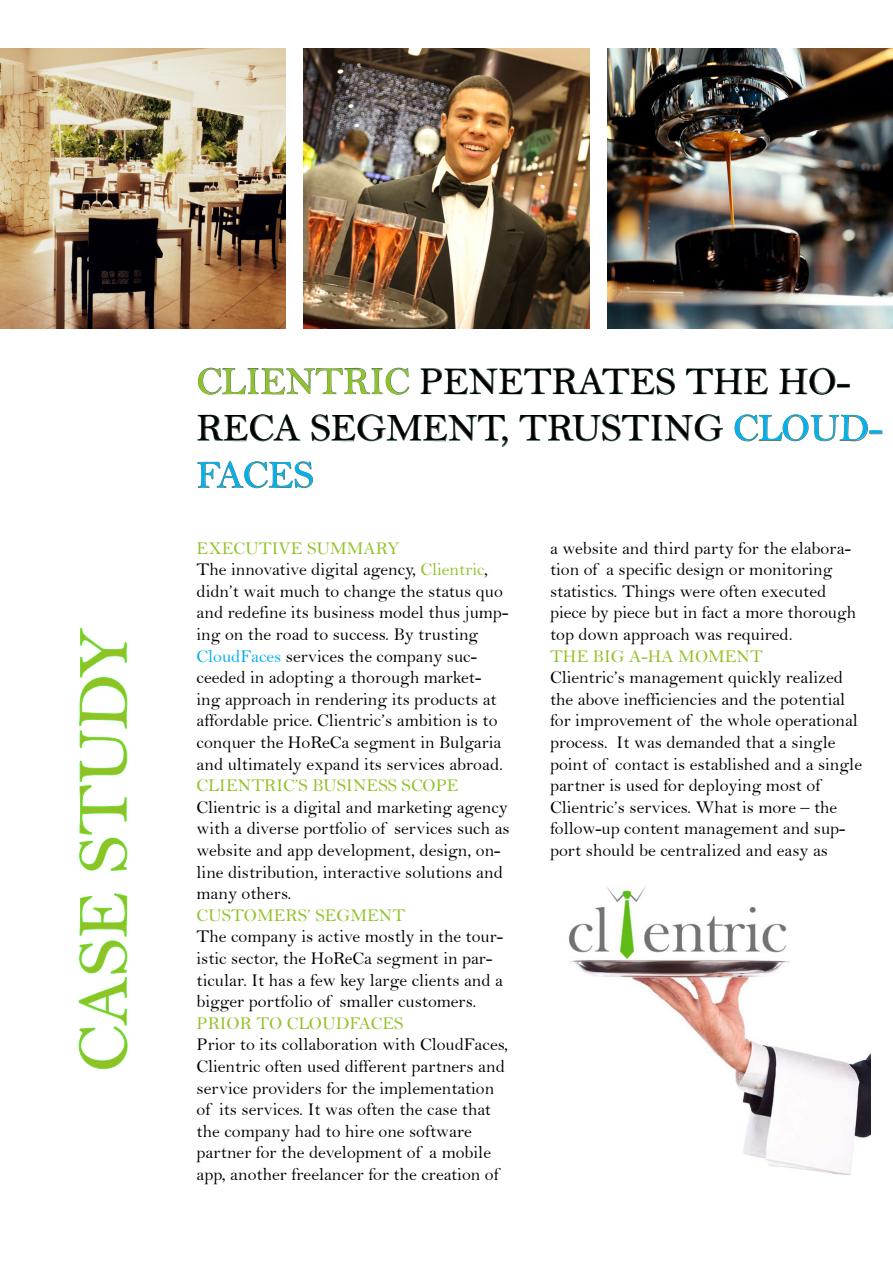
<style>
.page{position:relative;width:893px;height:1263px;background:#fff}
.page>*{position:absolute;margin:0;border:0;box-sizing:border-box;transform-origin:0 0}
.t1{font:72px "Bell";color:#90c226}
.t2{font:39px/46.8px "Bell";color:#000}
.t3{font:18px/21.6px "Bell";color:#000}
.t4{font:18px "Bell";color:#90c226}
.s1{color:#90c226}
.s2{color:#00b0f0}
</style>
<div class="page">
<img style="left:0;top:48px;width:286px;height:280px">
<img style="left:304px;top:48px;width:285px;height:280px">
<img style="left:607px;top:48px;width:286px;height:280px">
<svg style="left:198px;top:367px;width:211px;height:28px"></svg>
<svg style="left:420px;top:367px;width:255px;height:28px"></svg>
<svg style="left:686px;top:368px;width:82px;height:27px"></svg>
<svg style="left:779px;top:367px;width:71px;height:28px"></svg>
<svg style="left:197px;top:414px;width:104px;height:28px"></svg>
<svg style="left:311px;top:414px;width:197px;height:33px"></svg>
<svg style="left:519px;top:414px;width:204px;height:28px"></svg>
<svg style="left:734px;top:414px;width:149px;height:28px"></svg>
<svg style="left:197px;top:461px;width:116px;height:27px"></svg>
<svg style="left:78px;top:893px;width:50px;height:176px"></svg>
<svg style="left:79px;top:627px;width:49px;height:244px"></svg>
<img style="left:568px;top:885px;width:303px;height:291px">
<p class="t1" style="left:60px;top:1072px;width:446px;rotate:-90deg">CASE STUDY</p>
<p class="t2" style="left:197px;top:358px;width:687px"><span class="s1">CLIENTRIC</span> PENETRATES THE HO-<br>RECA SEGMENT, TRUSTING <span class="s2">CLOUD-<br>FACES</span></p>
<p class="t4" style="left:197px;top:537px;width:205px">EXECUTIVE SUMMARY</p>
<p class="t3" style="left:197px;top:558px;width:313px">The innovative digital agency, <span class="s1">Clientric</span>, didn’t wait much to change the status quo and redefine its business model thus jump&shy;ing on the road to success. By trusting <span class="s2">CloudFaces</span> services the company suc&shy;ceeded in adopting a thorough market&shy;ing approach in rendering its products at affordable price. Clientric’s ambition is to conquer the HoReCa segment in Bulgaria and ultimately expand its services abroad.</p>
<p class="t4" style="left:197px;top:775px;width:264px">CLIENTRIC’S BUSINESS SCOPE</p>
<p class="t3" style="left:197px;top:796px;width:315px">Clientric is a digital and marketing agency with a diverse portfolio of services such as website and app development, design, on&shy;line distribution, interactive solutions and many others.</p>
<p class="t4" style="left:197px;top:904px;width:210px">CUSTOMERS’ SEGMENT</p>
<p class="t3" style="left:197px;top:926px;width:308px">The company is active mostly in the tour&shy;istic sector, the HoReCa segment in par&shy;ticular. It has a few key large clients and a bigger portfolio of smaller customers.</p>
<p class="t4" style="left:197px;top:1012px;width:209px">PRIOR TO CLOUDFACES</p>
<p class="t3" style="left:197px;top:1034px;width:313px">Prior to its collaboration with CloudFaces, Clientric often used different partners and service providers for the implementation of its services. It was often the case that the company had to hire one software partner for the development of a mobile app, another freelancer for the creation of</p>
<p class="t3" style="left:550px;top:537px;width:308px">a website and third party for the elabora&shy;tion of a specific design or monitoring statistics. Things were often executed piece by piece but in fact a more thorough top down approach was required.</p>
<p class="t4" style="left:550px;top:645px;width:215px">THE BIG A-HA MOMENT</p>
<p class="t3" style="left:550px;top:666px;width:313px">Clientric’s management quickly realized the above inefficiencies and the potential for improvement of the whole operational process. It was demanded that a single point of contact is established and a single partner is used for deploying most of Clientric’s services. What is more – the follow-up content management and sup&shy;port should be centralized and easy as</p>
</div>
